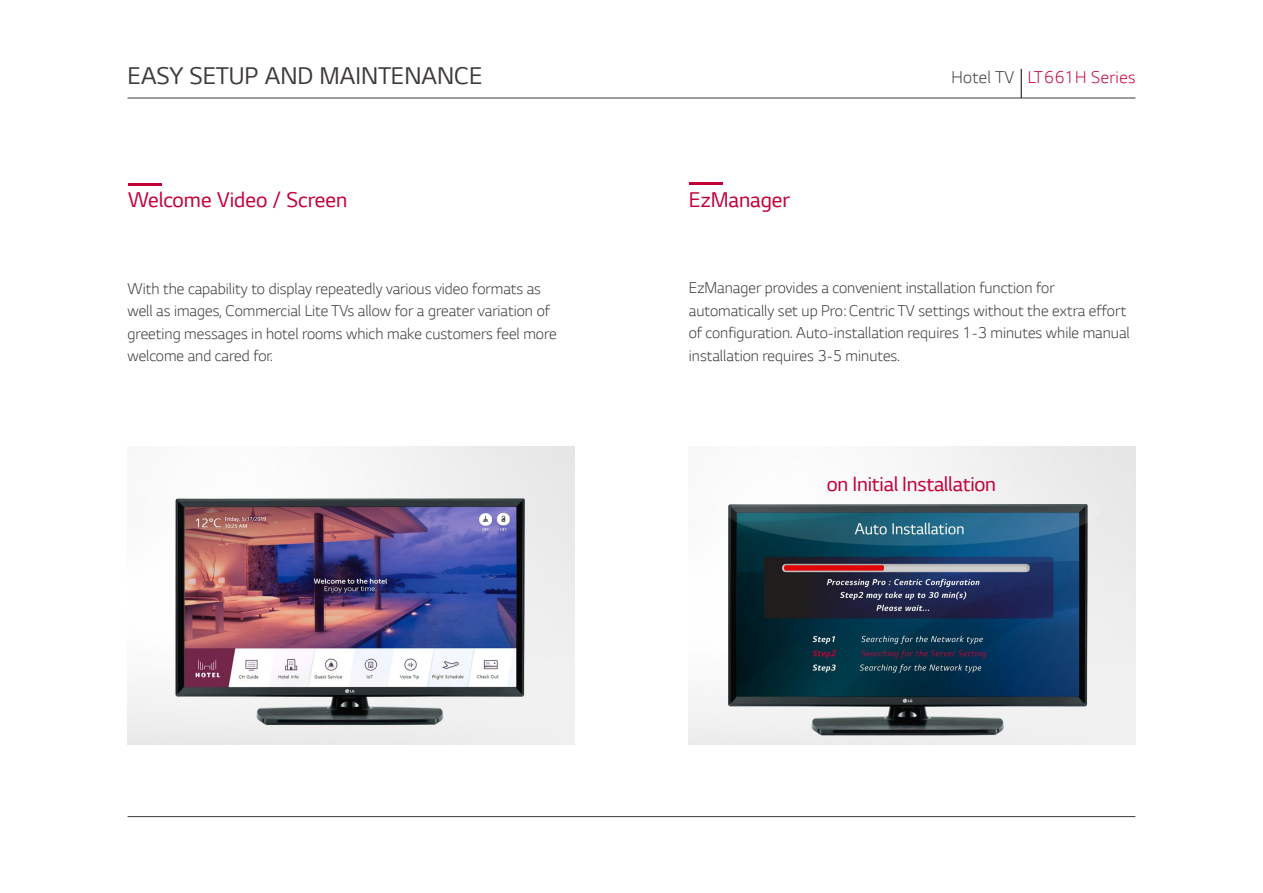
<style>
.page{position:relative;width:1263px;height:893px;background:#fff}
.page>*{position:absolute;margin:0;border:0;box-sizing:border-box;transform-origin:0 0}
.t1{font:25.5px "LG Smart";color:#3e3a39}
.t2{font:22.5px "LG Smart";color:#c30037}
.t3{font:21.6px "LG Smart";letter-spacing:-.01em;color:#c30037}
.t4{font:300 18px "LG Smart";letter-spacing:.025em;color:#c30037}
.t5{font:300 16.5px/22.5px "LG Smart";color:#3e3a39}
.s1{color:#3e3a39}
</style>
<div class="page">
<svg style="left:1021px;top:69px;width:1px;height:29px"></svg>
<hr style="left:128px;top:98px;width:1007px;height:1px;background:#3e3a39">
<hr style="left:128px;top:816px;width:1007px;height:1px;background:#3e3a39">
<hr style="left:128px;top:183px;width:34px;height:2px;background:#c30037">
<img style="left:128px;top:446px;width:446px;height:298px">
<hr style="left:689px;top:182px;width:34px;height:3px;background:#c30037">
<img style="left:689px;top:446px;width:446px;height:298px">
<h1 class="t1" style="left:128px;top:59px;width:357px">EASY SETUP AND MAINTENANCE</h1>
<p class="t4" style="left:951px;top:65px;width:186px"><span class="s1">Hotel TV</span> LT661H Series</p>
<h2 class="t2" style="left:128px;top:185px;width:221px">Welcome Video / Screen</h2>
<p class="t5" style="left:128px;top:276px;width:431px">With the capability to display repeatedly various video formats as well as images, Commercial Lite TVs allow for a greater variation of greeting messages in hotel rooms which make customers feel more welcome and cared for.</p>
<h2 class="t2" style="left:689px;top:185px;width:103px">EzManager</h2>
<p class="t5" style="left:689px;top:276px;width:442px">EzManager provides a convenient installation function for automatically set up Pro: Centric TV settings without the extra effort of configuration. Auto-installation requires 1-3 minutes while manual installation requires 3-5 minutes.</p>
<h3 class="t3" style="left:827px;top:469px;width:171px">on Initial Installation</h3>
</div>
